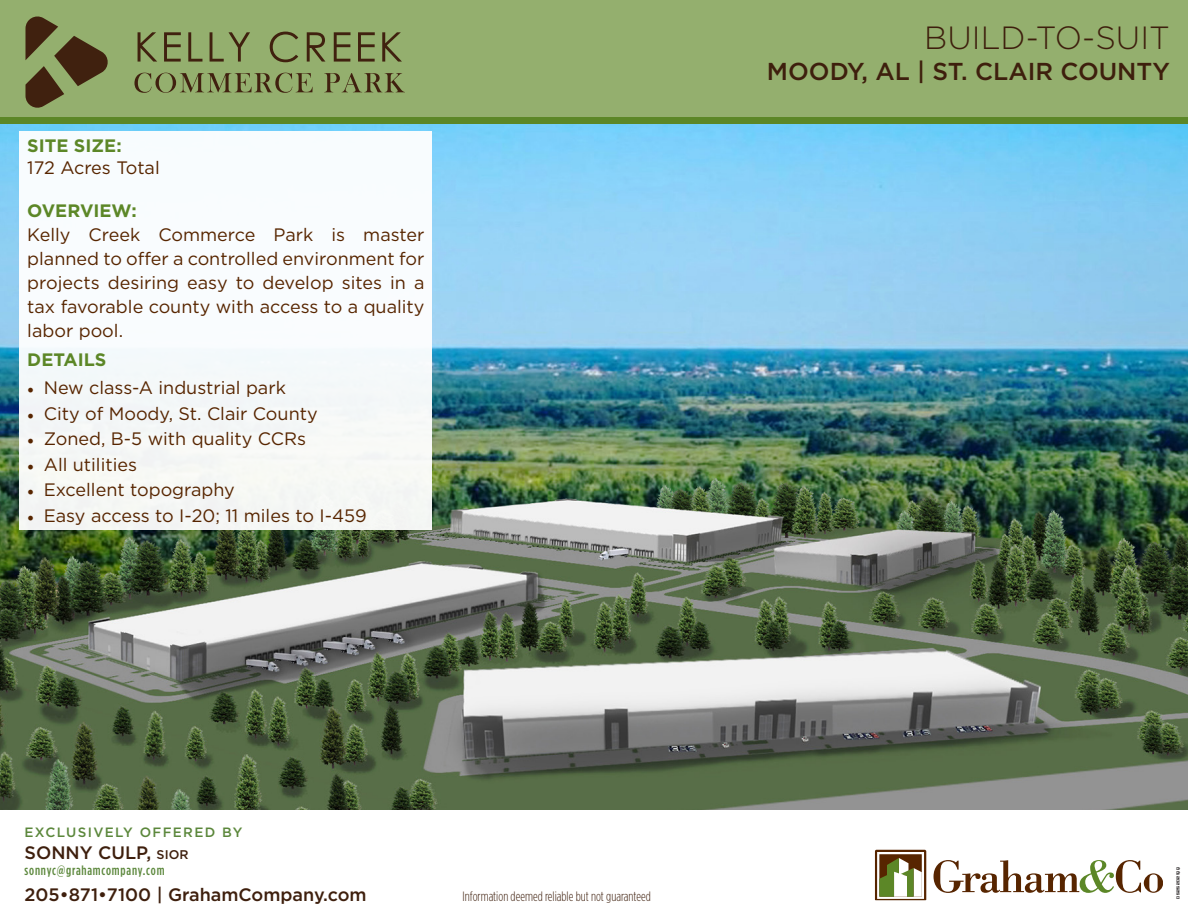
<style>
.page{position:relative;width:1188px;height:918px;background:#fff}
.page>*{position:absolute;margin:0;border:0;box-sizing:border-box;transform-origin:0 0}
.t1{font:300 32.1px "Gotham";color:#3e1f0d}
.t2{font:500 24.45px "Gotham";color:#3e1f0d}
.t3{font:18px/24px "Gotham";color:#572500;text-align:justify}
.t4{font:500 18px "Gotham";color:#3e1f0d}
.t5{font:700 18px "Gotham";color:#5c8727}
.t6{font:300 13.5px "Gotham Condensed";color:#3e1f0d}
.t7{font:500 13.5px "Gotham Condensed";letter-spacing:.06em;color:#5b873b}
.t8{font:500 13.5px "Gotham";letter-spacing:.1em;color:#5b873b}
.t9{font:7.2px "Visitor TT2 BRK";color:#231f20}
.s1{font-family:"Minion Pro"}
.s2{font-size:12.6px}
</style>
<div class="page">
<div style="left:0;top:0;width:1188px;height:124px;background:#94af6e"></div>
<div style="left:0;top:117px;width:1188px;height:7px;background:#5c8727"></div>
<img style="left:0;top:124px;width:1188px;height:686px">
<svg style="left:934px;top:860px;width:229px;height:33px"></svg>
<svg style="left:875px;top:850px;width:51px;height:50px"></svg>
<svg style="left:25px;top:16px;width:83px;height:92px"></svg>
<svg style="left:138px;top:32px;width:19px;height:30px"></svg>
<svg style="left:164px;top:32px;width:17px;height:30px"></svg>
<svg style="left:188px;top:32px;width:14px;height:30px"></svg>
<svg style="left:210px;top:32px;width:40px;height:30px"></svg>
<svg style="left:270px;top:32px;width:28px;height:30px"></svg>
<svg style="left:307px;top:32px;width:18px;height:30px"></svg>
<svg style="left:334px;top:32px;width:17px;height:30px"></svg>
<svg style="left:358px;top:32px;width:17px;height:30px"></svg>
<svg style="left:382px;top:32px;width:20px;height:30px"></svg>
<svg style="left:134px;top:73px;width:179px;height:20px"></svg>
<svg style="left:324px;top:73px;width:81px;height:19px"></svg>
<div style="left:20px;top:131px;width:412px;height:398px;background:#f8fcfe"></div>
<p class="t5" style="left:27px;top:135px;width:96px">SITE SIZE:</p>
<p class="t3" style="left:27px;top:155px;width:134px">172 Acres Total</p>
<p class="t5" style="left:27px;top:200px;width:111px">OVERVIEW:</p>
<p class="t3" style="left:27px;top:222px;width:399px">Kelly Creek Commerce Park is master planned to offer a controlled environment for projects desiring easy to develop sites in a tax favorable county with access to a quality labor pool.</p>
<p class="t5" style="left:27px;top:349px;width:81px">DETAILS</p>
<p class="t3" style="left:27px;top:376px;width:260px"><span class="s1">•</span> New class-A industrial park</p>
<p class="t3" style="left:27px;top:401px;width:292px"><span class="s1">•</span> City of Moody, St. Clair County</p>
<p class="t3" style="left:27px;top:427px;width:280px"><span class="s1">•</span> Zoned, B-5 with quality CCRs</p>
<p class="t3" style="left:27px;top:452px;width:111px"><span class="s1">•</span> All utilities</p>
<p class="t3" style="left:27px;top:478px;width:209px"><span class="s1">•</span> Excellent topography</p>
<p class="t3" style="left:27px;top:503px;width:341px"><span class="s1">•</span> Easy access to I-20; 11 miles to I-459</p>
<h1 class="t1" style="left:924px;top:20px;width:247px">BUILD-TO-SUIT</h1>
<h2 class="t2" style="left:767px;top:57px;width:405px">MOODY, AL | ST. CLAIR COUNTY</h2>
<p class="t8" style="left:25px;top:825px;width:219px">EXCLUSIVELY OFFERED BY</p>
<p class="t4" style="left:25px;top:842px;width:165px">SONNY CULP, <span class="s2">SIOR</span></p>
<p class="t7" style="left:25px;top:863px;width:141px">sonnyc@grahamcompany.com</p>
<p class="t4" style="left:25px;top:884px;width:344px">205•871•7100 | GrahamCompany.com</p>
<p class="t6" style="left:463px;top:889px;width:190px">Information deemed reliable but not guaranteed</p>
<p class="t9" style="left:1173px;top:899px;width:33px;rotate:-90deg">05252021QQ</p>
</div>
